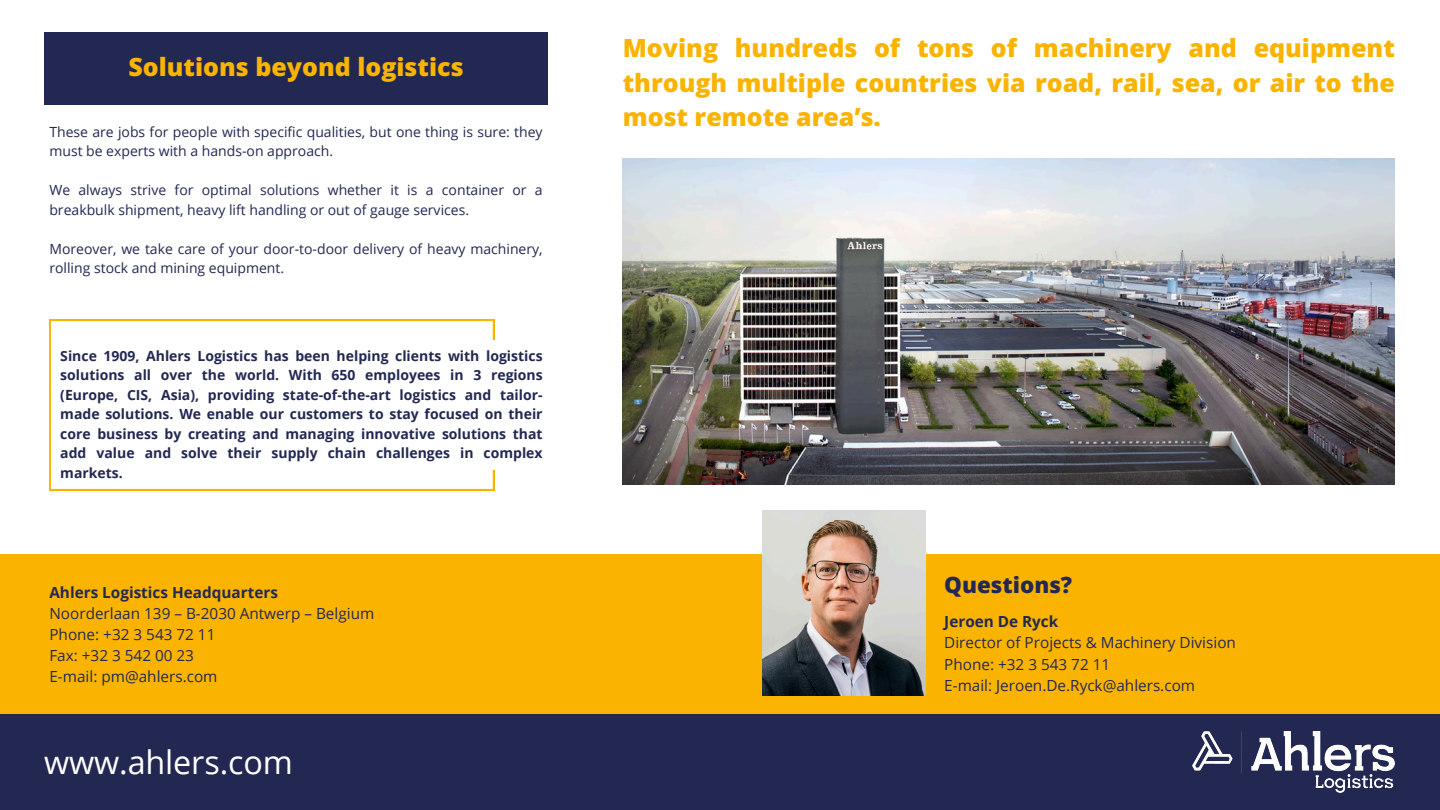
<style>
.page{position:relative;width:1440px;height:810px;background:#fff}
.page>*{position:absolute;margin:0;border:0;box-sizing:border-box;transform-origin:0 0}
.t1{font:32.3px "Open Sans";letter-spacing:-.005em;color:#fff}
.t2{font:800 25px/34.5px "Open Sans";color:#fab400;text-align:justify}
.t3{font:800 22.4px "Open Sans";color:#232852}
.t4{font:15.3px "Open Sans";color:#232852}
.t5{font:700 15.3px "Open Sans";color:#232852}
.t6{font:700 14px/19.5px "Open Sans";color:#232852;text-align:justify}
.t7{font:14px/19.5px "Open Sans";color:#232852}
</style>
<div class="page">
<div style="left:0;top:714px;width:1440px;height:96px;background:#232852"></div>
<div style="left:0;top:554px;width:1440px;height:160px;background:#fab400"></div>
<img style="left:762px;top:511px;width:164px;height:184px">
<div style="left:44px;top:32px;width:504px;height:72px;background:#232852"></div>
<svg style="left:49px;top:320px;width:445px;height:170px"></svg>
<div style="left:478px;top:340px;width:32px;height:130px;background:#fff"></div>
<img style="left:623px;top:158px;width:772px;height:326px">
<img style="left:1192px;top:731px;width:203px;height:61px">
<p class="t2" style="left:128px;top:49px;width:337px">Solutions beyond logistics</p>
<p class="t7" style="left:49px;top:121px;width:495px">These are jobs for people with specific qualities, but one thing is sure: they must be experts with a hands-on approach.</p>
<p class="t7" style="left:49px;top:180px;width:495px">We always strive for optimal solutions whether it is a container or a breakbulk shipment, heavy lift handling or out of gauge services.</p>
<h1 class="t7" style="left:49px;top:238px;width:495px">Moreover, we take care of your door-to-door delivery of heavy machinery, rolling stock and mining equipment.</h1>
<p class="t6" style="left:60px;top:346px;width:484px">Since 1909, Ahlers Logistics has been helping clients with logistics solutions all over the world. With 650 employees in 3 regions (Europe, CIS, Asia), providing state-of-the-art logistics and tailor&shy;made solutions. We enable our customers to stay focused on their core business by creating and managing innovative solutions that add value and solve their supply chain challenges in complex markets.</p>
<p class="t5" style="left:49px;top:582px;width:230px">Ahlers Logistics Headquarters</p>
<p class="t4" style="left:49px;top:603px;width:326px">Noorderlaan 139 – B-2030 Antwerp – Belgium</p>
<p class="t4" style="left:49px;top:624px;width:168px">Phone: +32 3 543 72 11</p>
<h3 class="t4" style="left:49px;top:645px;width:146px">Fax: +32 3 542 00 23</h3>
<p class="t4" style="left:49px;top:666px;width:170px">E-mail: pm@ahlers.com</p>
<p class="t1" style="left:44px;top:739px;width:250px">www.ahlers.com</p>
<h4 class="t2" style="left:623px;top:30px;width:774px">Moving hundreds of tons of machinery and equipment through multiple countries via road, rail, sea, or air to the most remote area’s.</h4>
<p class="t3" style="left:944px;top:569px;width:129px">Questions?</p>
<p class="t5" style="left:944px;top:611px;width:116px">Jeroen De Ryck</p>
<p class="t4" style="left:944px;top:632px;width:293px">Director of Projects &amp; Machinery Division</p>
<p class="t4" style="left:944px;top:653px;width:167px">Phone: +32 3 543 72 11</p>
<p class="t4" style="left:944px;top:675px;width:252px">E-mail: Jeroen.De.Ryck@ahlers.com</p>
</div>
